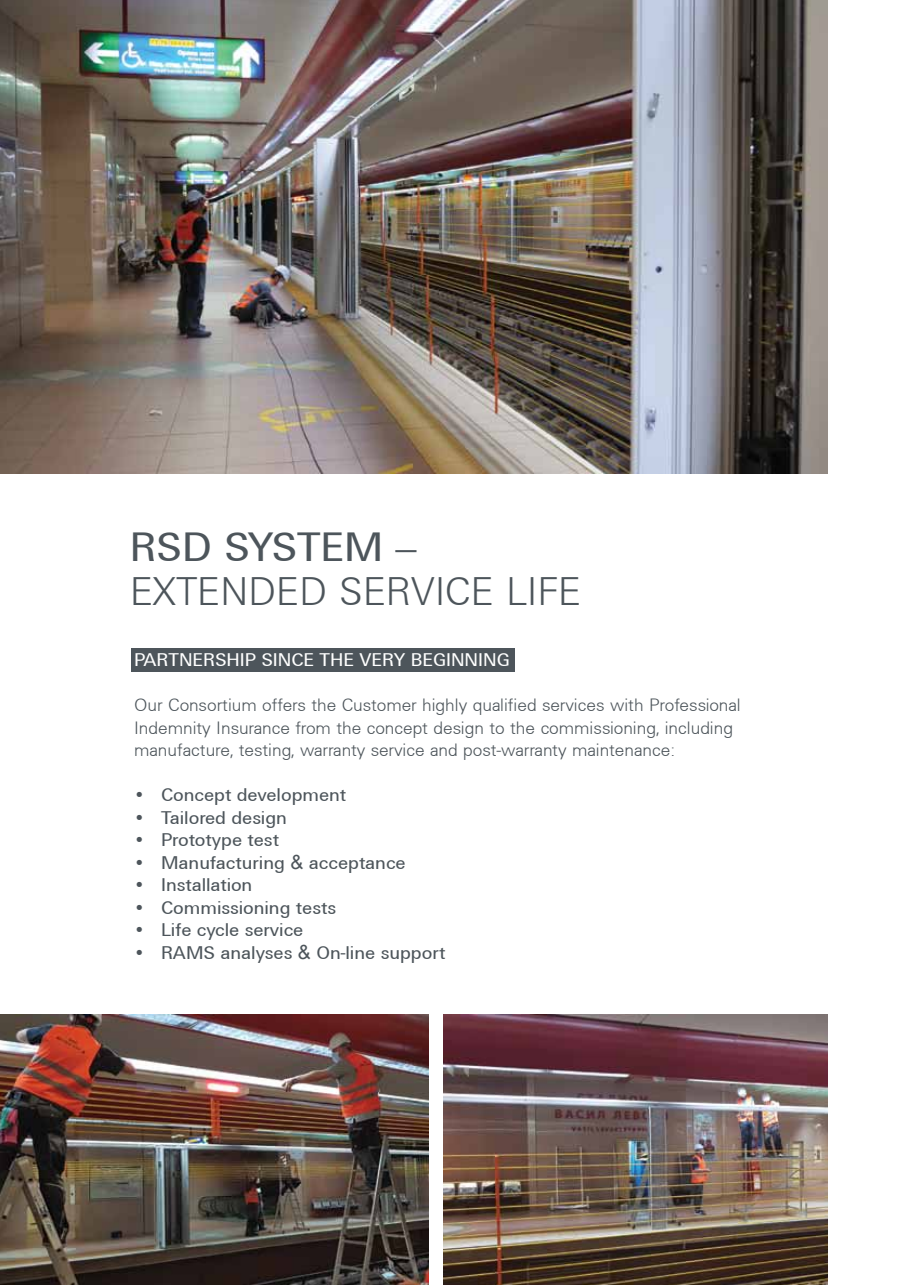
<style>
.page{position:relative;width:915px;height:1285px;background:#fff}
.page>*{position:absolute;margin:0;border:0;box-sizing:border-box;transform-origin:0 0}
.t1{font:300 43.5px/43.5px "Universum Bg";color:#4d555b}
.t2{font:300 19.5px/22.5px "Universum Bg";color:#4d555b}
.t3{font:19.5px "Universum Bg";color:#4d555b}
.t4{font:19.5px "Universum Bg";color:#fff}
.s1{font-weight:400}
.s2{font-family:"Arial"}
</style>
<div class="page">
<div style="left:132px;top:647px;width:382px;height:24px;background:#4d555b"></div>
<img style="left:0;top:0;width:827px;height:473px">
<img style="left:0;top:1014px;width:428px;height:270px">
<img style="left:443px;top:1014px;width:384px;height:270px">
<h1 class="t1" style="left:130px;top:526px;width:453px"><span class="s1">RSD SYSTEM</span> –<br>EXTENDED SERVICE LIFE</h1>
<p class="t4" style="left:134px;top:649px;width:377px">PARTNERSHIP SINCE THE VERY BEGINNING</p>
<p class="t2" style="left:134px;top:693px;width:607px">Our Consortium offers the Customer highly qualified services with Professional<br>Indemnity Insurance from the concept design to the commissioning, including manufacture, testing, warranty service and post-warranty maintenance:</p>
<p class="t3" style="left:134px;top:784px;width:213px">• Concept development</p>
<p class="t3" style="left:134px;top:806px;width:154px">• Tailored design</p>
<p class="t3" style="left:134px;top:829px;width:146px">• Prototype test</p>
<p class="t3" style="left:134px;top:851px;width:273px">• Manufacturing <span class="s2">&amp;</span> acceptance</p>
<p class="t3" style="left:134px;top:874px;width:120px">• Installation</p>
<p class="t3" style="left:134px;top:896px;width:203px">• Commissioning tests</p>
<p class="t3" style="left:134px;top:919px;width:171px">• Life cycle service</p>
<p class="t3" style="left:134px;top:941px;width:312px">• RAMS analyses <span class="s2">&amp;</span> On-line support</p>
</div>
